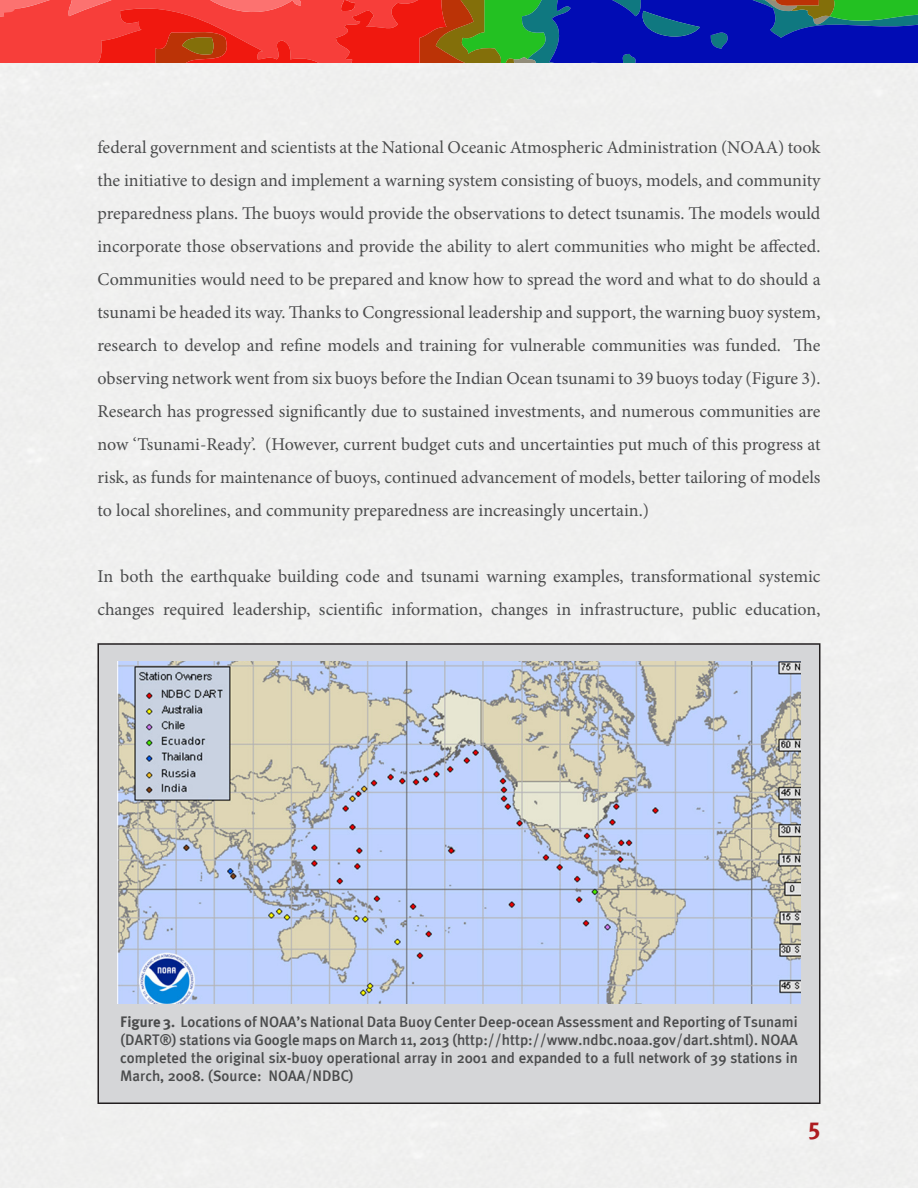
<style>
.page{position:relative;width:918px;height:1188px;background:#fff}
.page>*{position:absolute;margin:0;border:0;box-sizing:border-box;transform-origin:0 0}
.t1{font:700 24px "Meta Plus";color:#ae1c20}
.t2{font:18px/33px "Minion Pro";color:#4b4c4d;text-align:justify}
.t3{font:500 15px/18px "Meta Plus";color:#4b4c4d;text-align:justify}
.s1{font-weight:700}
</style>
<div class="page">
<div style="left:0;top:62px;width:918px;height:1126px;background:#f0f0ef"></div>
<svg style="left:0;top:0;width:918px;height:62px;background:#813c59"></svg>
<div style="left:98px;top:644px;width:722px;height:459px;background:#d5d6d8"></div>
<img style="left:117px;top:661px;width:684px;height:343px">
<div style="left:97px;top:643px;width:723px;height:461px;border:2px solid #231f20"></div>
<p class="t2" style="left:98px;top:131px;width:725px">federal government and scientists at the National Oceanic Atmospheric Administration (NOAA) took the initiative to design and implement a warning system consisting of buoys, models, and community preparedness plans. The buoys would provide the observations to detect tsunamis. The models would incorporate those observations and provide the ability to alert communities who might be affected.<br>Communities would need to be prepared and know how to spread the word and what to do should a tsunami be headed its way. Thanks to Congressional leadership and support, the warning buoy system, research to develop and refine models and training for vulnerable communities was funded. The observing network went from six buoys before the Indian Ocean tsunami to 39 buoys today (Figure 3).<br>Research has progressed significantly due to sustained investments, and numerous communities are now ‘Tsunami-Ready’. (However, current budget cuts and uncertainties put much of this progress at risk, as funds for maintenance of buoys, continued advancement of models, better tailoring of models to local shorelines, and community preparedness are increasingly uncertain.)</p>
<p class="t2" style="left:98px;top:560px;width:725px">In both the earthquake building code and tsunami warning examples, transformational systemic changes required leadership, scientific information, changes in infrastructure, public education,</p>
<p class="t3" style="left:120px;top:1013px;width:679px"><span class="s1">Figure 3.</span> Locations of NOAA’s National Data Buoy Center Deep-ocean Assessment and Reporting of Tsunami (DART®) stations via Google maps on March 11, 2013 (http://http://www.ndbc.noaa.gov/dart.shtml). NOAA completed the original six-buoy operational array in 2001 and expanded to a full network of 39 stations in March, 2008. (Source: NOAA/NDBC)</p>
<h1 class="t1" style="left:809px;top:1112px;width:13px">5</h1>
</div>
